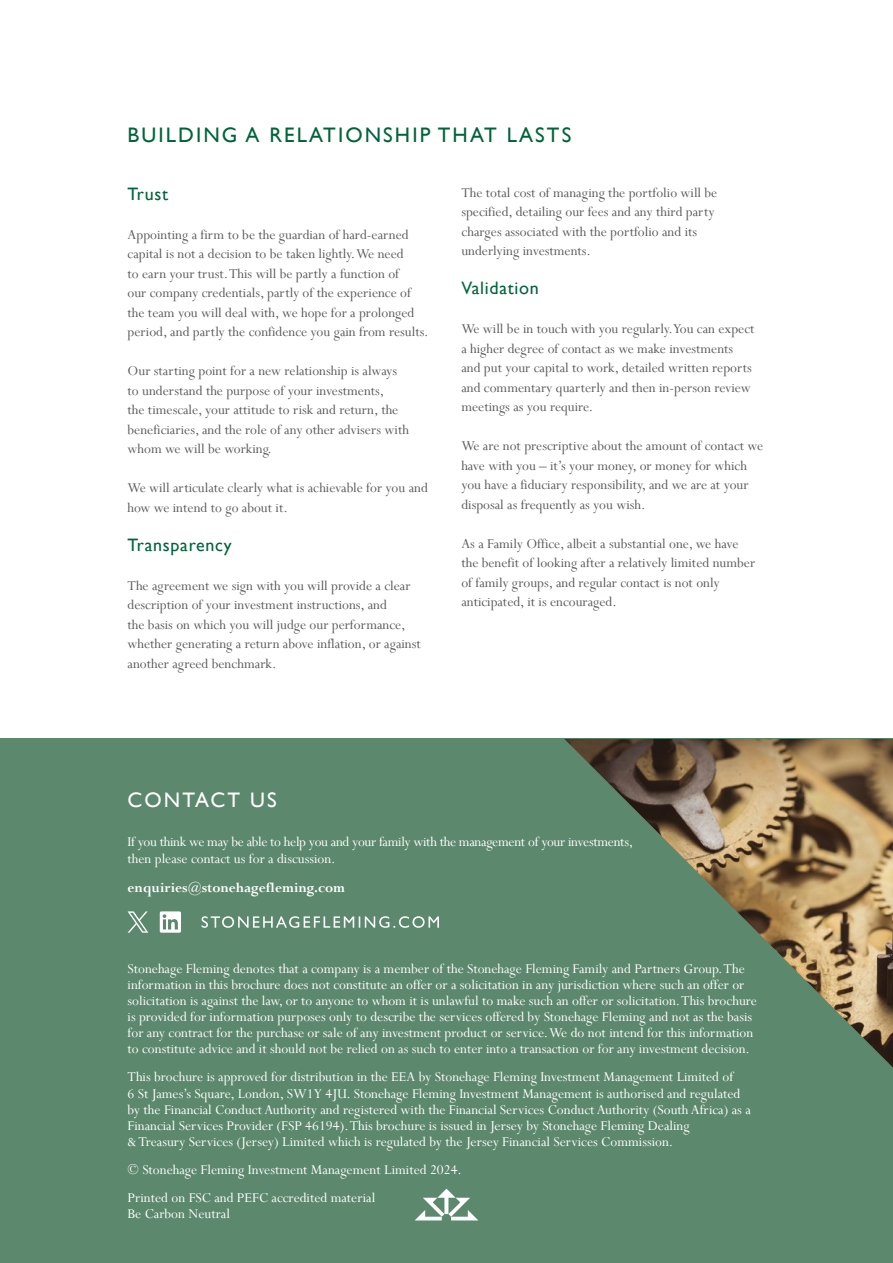
<style>
.page{position:relative;width:893px;height:1263px;background:#fff}
.page>*{position:absolute;margin:0;border:0;box-sizing:border-box;transform-origin:0 0}
.t1{font:21px "Gill Sans";letter-spacing:.1em;color:#00643b}
.t2{font:21px "Gill Sans";letter-spacing:.1em;color:#fff}
.t3{font:18px "Gill Sans";letter-spacing:.04em;color:#00643b}
.t4{font:15px/19.5px "Perpetua";color:#58595b}
.t5{font:15px/16.2px "Perpetua";color:#fff}
.t6{font:15px/17.2px "Perpetua";letter-spacing:-.02em;color:#fff}
.t7{font:700 15px "Perpetua";color:#fff}
</style>
<div class="page">
<div style="left:0;top:739px;width:893px;height:524px;background:#5c886d"></div>
<svg style="left:415px;top:1188px;width:63px;height:32px"></svg>
<img style="left:564px;top:739px;width:329px;height:328px">
<svg style="left:202px;top:916px;width:237px;height:12px"></svg>
<svg style="left:160px;top:911px;width:21px;height:22px"></svg>
<svg style="left:128px;top:911px;width:20px;height:22px"></svg>
<h1 class="t1" style="left:128px;top:123px;width:445px">BUILDING A RELATIONSHIP THAT LASTS</h1>
<p class="t3" style="left:128px;top:183px;width:42px">Trust</p>
<p class="t4" style="left:128px;top:224px;width:302px">Appointing a firm to be the guardian of hard-earned capital is not a decision to be taken lightly. We need<br>to earn your trust. This will be partly a function of<br>our company credentials, partly of the experience of the team you will deal with, we hope for a prolonged period, and partly the confidence you gain from results.</p>
<p class="t4" style="left:128px;top:361px;width:283px">Our starting point for a new relationship is always to understand the purpose of your investments,<br>the timescale, your attitude to risk and return, the beneficiaries, and the role of any other advisers with whom we will be working.</p>
<p class="t4" style="left:128px;top:478px;width:302px">We will articulate clearly what is achievable for you and how we intend to go about it.</p>
<p class="t3" style="left:128px;top:534px;width:106px">Transparency</p>
<p class="t4" style="left:128px;top:575px;width:295px">The agreement we sign with you will provide a clear description of your investment instructions, and<br>the basis on which you will judge our performance, whether generating a return above inflation, or against another agreed benchmark.</p>
<p class="t4" style="left:461px;top:182px;width:258px">The total cost of managing the portfolio will be specified, detailing our fees and any third party charges associated with the portfolio and its underlying investments.</p>
<p class="t3" style="left:461px;top:277px;width:79px">Validation</p>
<p class="t4" style="left:461px;top:319px;width:295px">We will be in touch with you regularly. You can expect a higher degree of contact as we make investments and put your capital to work, detailed written reports and commentary quarterly and then in-person review meetings as you require.</p>
<p class="t4" style="left:461px;top:436px;width:303px">We are not prescriptive about the amount of contact we have with you – it’s your money, or money for which you have a fiduciary responsibility, and we are at your disposal as frequently as you wish.</p>
<p class="t4" style="left:461px;top:533px;width:295px">As a Family Office, albeit a substantial one, we have the benefit of looking after a relatively limited number of family groups, and regular contact is not only anticipated, it is encouraged.</p>
<h1 class="t2" style="left:128px;top:787px;width:151px">CONTACT US</h1>
<p class="t6" style="left:128px;top:833px;width:507px">If you think we may be able to help you and your family with the management of your investments, then please contact us for a discussion.</p>
<p class="t7" style="left:128px;top:879px;width:219px">enquiries@stonehagefleming.com</p>
<p class="t5" style="left:128px;top:960px;width:631px">Stonehage Fleming denotes that a company is a member of the Stonehage Fleming Family and Partners Group. The information in this brochure does not constitute an offer or a solicitation in any jurisdiction where such an offer or solicitation is against the law, or to anyone to whom it is unlawful to make such an offer or solicitation. This brochure is provided for information purposes only to describe the services offered by Stonehage Fleming and not as the basis for any contract for the purchase or sale of any investment product or service. We do not intend for this information to constitute advice and it should not be relied on as such to enter into a transaction or for any investment decision.</p>
<p class="t5" style="left:128px;top:1069px;width:625px">This brochure is approved for distribution in the EEA by Stonehage Fleming Investment Management Limited of<br>6 St James’s Square, London, SW1Y 4JU. Stonehage Fleming Investment Management is authorised and regulated by the Financial Conduct Authority and registered with the Financial Services Conduct Authority (South Africa) as a Financial Services Provider (FSP 46194). This brochure is issued in Jersey by Stonehage Fleming Dealing<br>&amp; Treasury Services (Jersey) Limited which is regulated by the Jersey Financial Services Commission.</p>
<p class="t5" style="left:128px;top:1155px;width:336px;line-height:28.2px">© Stonehage Fleming Investment Management Limited 2024.<br>Printed on FSC and PEFC accredited material</p>
<p class="t5" style="left:128px;top:1206px;width:104px">Be Carbon Neutral</p>
</div>
